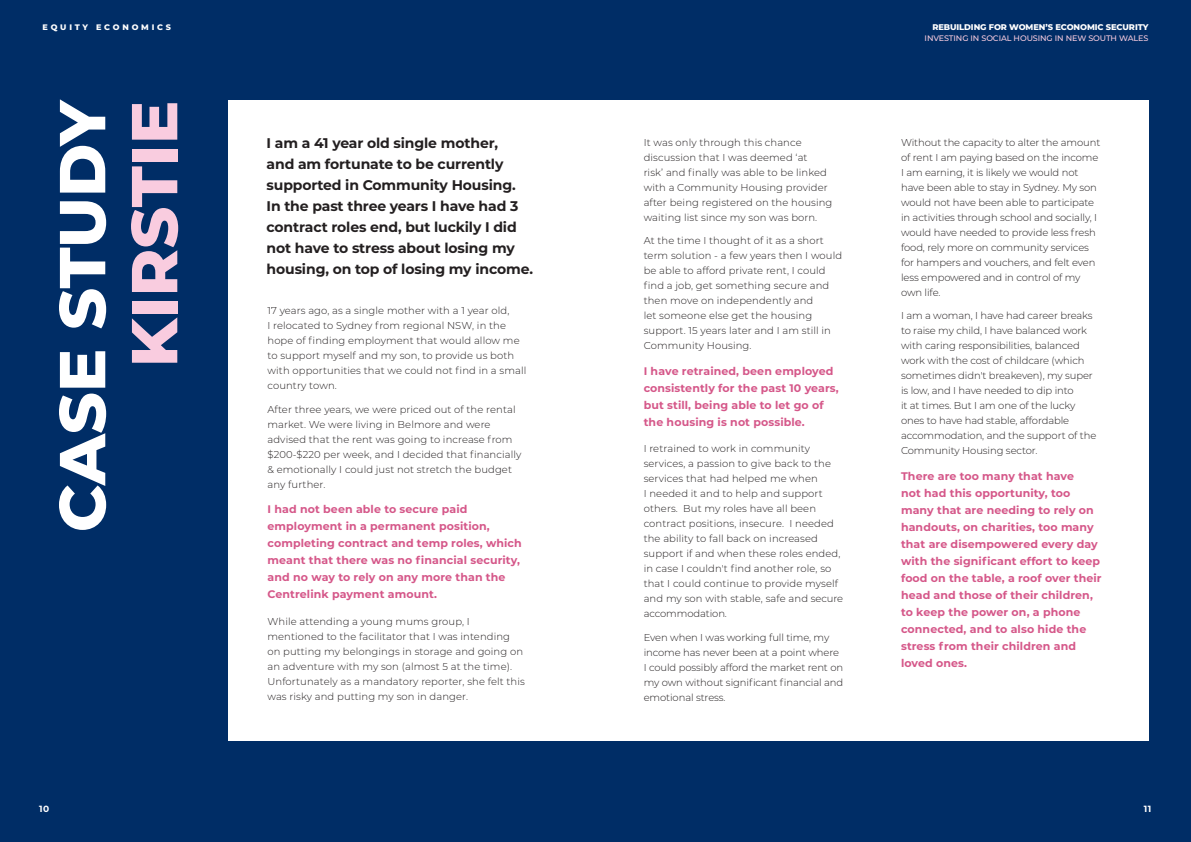
<style>
.page{position:relative;width:1191px;height:842px;background:#002d66}
.page>*{position:absolute;margin:0;border:0;box-sizing:border-box;transform-origin:0 0}
.t1{font:800 64.8px/72px "Montserrat";color:#fff;text-align:right}
.t2{font:700 14px/21px "Montserrat";letter-spacing:-.01em;color:#231f20}
.t3{font:700 11px/17px "Montserrat";letter-spacing:.01em;color:#d55789}
.t4{font:300 10px/15px "Montserrat";letter-spacing:.01em;color:#231f20}
.t5{font:300 10px/15px "Montserrat";letter-spacing:-.01em;color:#231f20}
.t6{font:700 9px "Montserrat";color:#fff}
.t7{font:800 8.2px "Montserrat";letter-spacing:-.01em;color:#fff}
.t8{font:500 8px "Montserrat";letter-spacing:-.01em;color:#f9ccdf}
.t9{font:800 8px "Montserrat";letter-spacing:.35em;color:#fff}
.s1{color:#f9ccdf}
</style>
<div class="page">
<div style="left:228px;top:101px;width:920px;height:640px;background:#fff"></div>
<p class="t9" style="left:43px;top:21px;width:130px">EQUITY ECONOMICS</p>
<p class="t1" style="left:43px;top:532px;width:435px;rotate:-90deg">CASE STUDY<br><span class="s1">KIRSTIE</span></p>
<p class="t2" style="left:266px;top:132px;width:268px">I am a 41 year old single mother,<br>and am fortunate to be currently supported in Community Housing.<br>In the past three years I have had 3 contract roles end, but luckily I did not have to stress about losing my housing, on top of losing my income.</p>
<p class="t4" style="left:267px;top:303px;width:260px">17 years ago, as a single mother with a 1 year old,<br>I relocated to Sydney from regional NSW, in the hope of finding employment that would allow me to support myself and my son, to provide us both with opportunities that we could not find in a small country town.</p>
<p class="t4" style="left:267px;top:402px;width:255px">After three years, we were priced out of the rental market. We were living in Belmore and were advised that the rent was going to increase from $200-$220 per week, and I decided that financially &amp; emotionally I could just not stretch the budget any further.</p>
<p class="t3" style="left:267px;top:500px;width:256px">I had not been able to secure paid employment in a permanent position, completing contract and temp roles, which meant that there was no financial security, and no way to rely on any more than the Centrelink payment amount.</p>
<p class="t4" style="left:267px;top:613px;width:259px">While attending a young mums group, I mentioned to the facilitator that I was intending on putting my belongings in storage and going on an adventure with my son (almost 5 at the time).<br>Unfortunately as a mandatory reporter, she felt this was risky and putting my son in danger.</p>
<p class="t4" style="left:643px;top:134px;width:190px">It was only through this chance discussion that I was deemed ‘at<br>risk’ and finally was able to be linked with a Community Housing provider after being registered on the housing waiting list since my son was born.</p>
<p class="t4" style="left:643px;top:233px;width:200px">At the time I thought of it as a short term solution - a few years then I would be able to afford private rent, I could find a job, get something secure and then move on independently and<br>let someone else get the housing support. 15 years later and I am still in Community Housing.</p>
<p class="t3" style="left:643px;top:362px;width:196px">I have retrained, been employed consistently for the past 10 years, but still, being able to let go of the housing is not possible.</p>
<p class="t4" style="left:643px;top:441px;width:201px">I retrained to work in community services, a passion to give back to the services that had helped me when<br>I needed it and to help and support others. But my roles have all been contract positions, insecure. I needed the ability to fall back on increased support if and when these roles ended, in case I couldn't find another role, so that I could continue to provide myself and my son with stable, safe and secure accommodation.</p>
<p class="t5" style="left:643px;top:629px;width:201px">Even when I was working full time, my income has never been at a point where I could possibly afford the market rent on my own without significant financial and emotional stress.</p>
<p class="t7" style="left:932px;top:21px;width:217px">REBUILDING FOR WOMEN’S ECONOMIC SECURITY</p>
<p class="t8" style="left:924px;top:32px;width:225px">INVESTING IN SOCIAL HOUSING IN NEW SOUTH WALES</p>
<p class="t5" style="left:901px;top:134px;width:201px">Without the capacity to alter the amount of rent I am paying based on the income I am earning, it is likely we would not have been able to stay in Sydney. My son would not have been able to participate in activities through school and socially, I would have needed to provide less fresh food, rely more on community services for hampers and vouchers, and felt even less empowered and in control of my own life.</p>
<p class="t5" style="left:901px;top:308px;width:197px">I am a woman, I have had career breaks to raise my child, I have balanced work with caring responsibilities, balanced work with the cost of childcare (which sometimes didn't breakeven), my super is low, and I have needed to dip into<br>it at times. But I am one of the lucky ones to have had stable, affordable accommodation, and the support of the Community Housing sector.</p>
<p class="t3" style="left:901px;top:467px;width:202px">There are too many that have<br>not had this opportunity, too many that are needing to rely on handouts, on charities, too many that are disempowered every day with the significant effort to keep food on the table, a roof over their head and those of their children, to keep the power on, a phone connected, and to also hide the stress from their children and loved ones.</p>
<p class="t6" style="left:39px;top:802px;width:11px">10</p>
<p class="t6" style="left:1144px;top:802px;width:9px">11</p>
</div>
